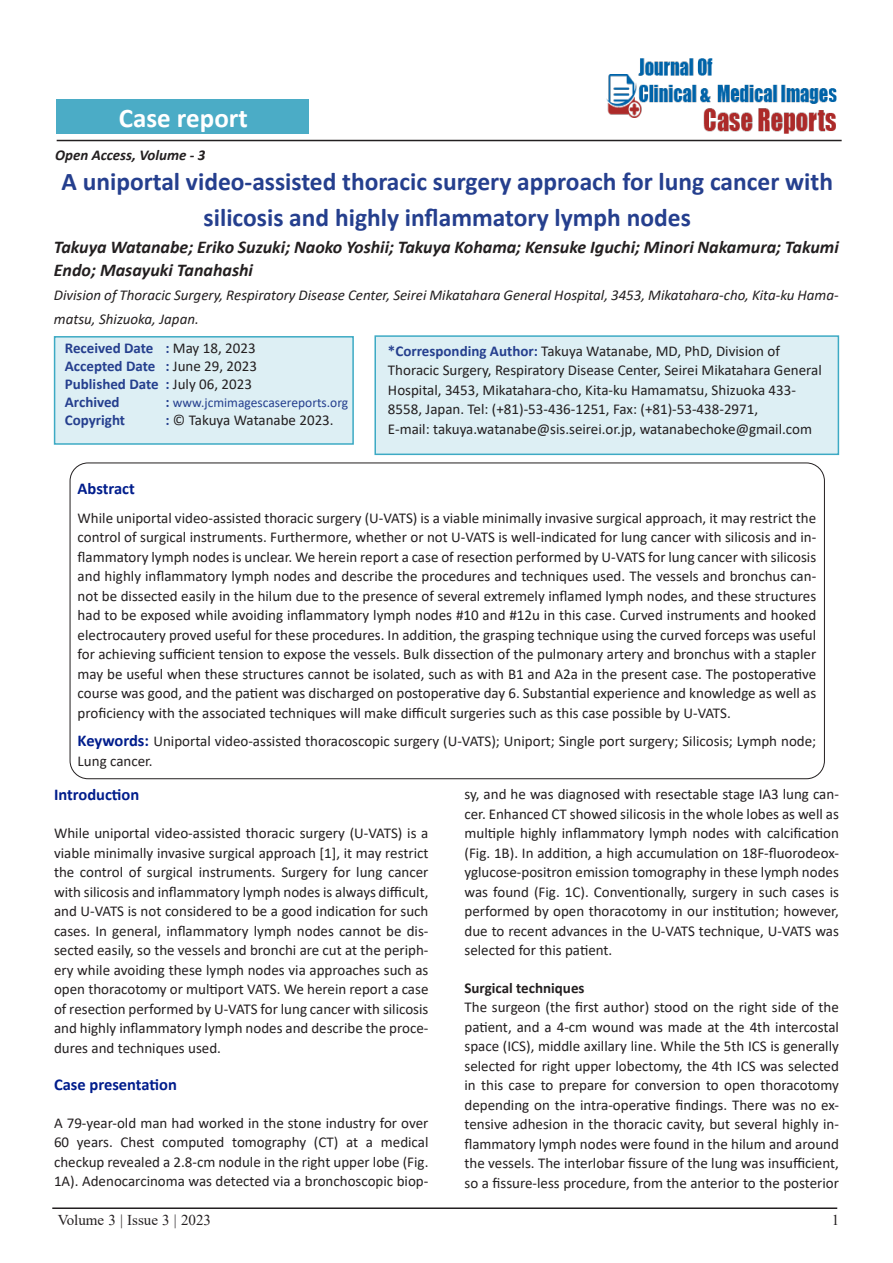
<style>
.page{position:relative;width:893px;height:1263px;background:#fff}
.page>*{position:absolute;margin:0;border:0;box-sizing:border-box;transform-origin:0 0}
.t1{font:700 27px "Calibri";color:#fff}
.Tittle{font:700 25.5px/36px "Calibri";color:#253f8e;text-align:center}
.Paragraph_Style_1{font:italic 700 18px/22.5px "Calibri";color:#231f20}
.side_heading_new{font:700 16.5px "Calibri";color:#001d8c}
.Paragraph_Style_1-2{font:15px/19.5px "Calibri";color:#231f20;text-align:justify}
.Paragraph_Style_1-3{font:italic 15px/24px "Calibri";color:#231f20}
.Paragraph_Style_1-4{font:700 15px/18px "Calibri";color:#253f8e}
.t2{font:15px "Times New Roman";color:#231f20}
.t3{font:italic 700 15px "Calibri";color:#231f20}
.Paragraph_Style_1-5{font:700 15px "Calibri";color:#231f20}
.Paragraph_Style_1-6{font:13.5px "Calibri";color:#253f8e}
.s1{font-weight:400;color:#231f20}
.s2{font-weight:700;font-size:15px}
.s3{font-weight:700;color:#253f8e}
.s4{font-weight:700;font-size:16.5px;color:#001d8c}
</style>
<div class="page">
<hr style="left:57px;top:140px;width:785px;height:1px;background:#231f20">
<hr style="left:52px;top:1207px;width:785px;height:2px;background:#231f20">
<div style="left:57px;top:100px;width:252px;height:34px;background:#4bacc6"></div>
<div style="left:374px;top:335px;width:465px;height:120px;background:#ddeff4;border:2px solid #3daac4"></div>
<div style="left:54px;top:336px;width:300px;height:109px;background:#ddeff4;border:2px solid #3daac4"></div>
<img style="left:605px;top:58px;width:234px;height:82px">
<p class="t1" style="left:119px;top:99px;width:130px">Case report</p>
<p class="t3" style="left:55px;top:144px;width:152px">Open Access, Volume - 3</p>
<p class="Tittle" style="left:61px;top:163px;width:773px">A uniportal video-assisted thoracic surgery approach for lung cancer with silicosis and highly inflammatory lymph nodes</p>
<p class="Paragraph_Style_1" style="left:54px;top:235px;width:786px">Takuya Watanabe; Eriko Suzuki; Naoko Yoshii; Takuya Kohama; Kensuke Iguchi; Minori Nakamura; Takumi<br>Endo; Masayuki Tanahashi</p>
<p class="Paragraph_Style_1-3" style="left:54px;top:282px;width:786px">Division of Thoracic Surgery, Respiratory Disease Center, Seirei Mikatahara General Hospital, 3453, Mikatahara-cho, Kita-ku Hama&shy;matsu, Shizuoka, Japan.</p>
<p class="Paragraph_Style_1-4" style="left:65px;top:339px;width:194px">Received Date : <span class="s1">May 18, 2023<br></span>Accepted Date : <span class="s1">June 29, 2023<br></span>Published Date : <span class="s1">July 06, 2023<br></span>Archived</p>
<p class="Paragraph_Style_1-6" style="left:165px;top:393px;width:184px"><span class="s2">:</span> www.jcmimagescasereports.org</p>
<p class="Paragraph_Style_1-4" style="left:65px;top:411px;width:62px">Copyright</p>
<p class="Paragraph_Style_1-2" style="left:165px;top:410px;width:170px"><span class="s3">:</span> © Takuya Watanabe 2023.</p>
<p class="Paragraph_Style_1-2" style="left:388px;top:341px;width:435px;text-align:left"><span class="s3">*Corresponding Author:</span> Takuya Watanabe, MD, PhD, Division of Thoracic Surgery, Respiratory Disease Center, Seirei Mikatahara General Hospital, 3453, Mikatahara-cho, Kita-ku Hamamatsu, Shizuoka 433- 8558, Japan. Tel: (+81)-53-436-1251, Fax: (+81)-53-438-2971,</p>
<p class="Paragraph_Style_1-2" style="left:388px;top:419px;width:426px">E-mail: takuya.watanabe@sis.seirei.or.jp, watanabechoke@gmail.com</p>
<p class="side_heading_new" style="left:78px;top:477px;width:59px">Abstract</p>
<p class="Paragraph_Style_1-2" style="left:78px;top:507px;width:740px">While uniportal video-assisted thoracic surgery (U-VATS) is a viable minimally invasive surgical approach, it may restrict the control of surgical instruments. Furthermore, whether or not U-VATS is well-indicated for lung cancer with silicosis and in&shy;flammatory lymph nodes is unclear. We herein report a case of resection performed by U-VATS for lung cancer with silicosis and highly inflammatory lymph nodes and describe the procedures and techniques used. The vessels and bronchus can&shy;not be dissected easily in the hilum due to the presence of several extremely inflamed lymph nodes, and these structures had to be exposed while avoiding inflammatory lymph nodes #10 and #12u in this case. Curved instruments and hooked electrocautery proved useful for these procedures. In addition, the grasping technique using the curved forceps was useful for achieving sufficient tension to expose the vessels. Bulk dissection of the pulmonary artery and bronchus with a stapler may be useful when these structures cannot be isolated, such as with B1 and A2a in the present case. The postoperative course was good, and the patient was discharged on postoperative day 6. Substantial experience and knowledge as well as proficiency with the associated techniques will make difficult surgeries such as this case possible by U-VATS.</p>
<p class="Paragraph_Style_1-2" style="left:78px;top:731px;width:740px"><span class="s4">Keywords:</span> Uniportal video-assisted thoracoscopic surgery (U-VATS); Uniport; Single port surgery; Silicosis; Lymph node;<br>Lung cancer.</p>
<p class="side_heading_new" style="left:54px;top:783px;width:87px">Introduction</p>
<p class="Paragraph_Style_1-2" style="left:54px;top:823px;width:376px">While uniportal video-assisted thoracic surgery (U-VATS) is a viable minimally invasive surgical approach [1], it may restrict the control of surgical instruments. Surgery for lung cancer with silicosis and inflammatory lymph nodes is always difficult, and U-VATS is not considered to be a good indication for such cases. In general, inflammatory lymph nodes cannot be dis&shy;sected easily, so the vessels and bronchi are cut at the periph&shy;ery while avoiding these lymph nodes via approaches such as open thoracotomy or multiport VATS. We herein report a case of resection performed by U-VATS for lung cancer with silicosis and highly inflammatory lymph nodes and describe the proce&shy;dures and techniques used.</p>
<p class="side_heading_new" style="left:54px;top:1073px;width:124px">Case presentation</p>
<p class="Paragraph_Style_1-2" style="left:54px;top:1112px;width:376px">A 79-year-old man had worked in the stone industry for over 60 years. Chest computed tomography (CT) at a medical checkup revealed a 2.8-cm nodule in the right upper lobe (Fig.<br>1A). Adenocarcinoma was detected via a bronchoscopic biop-</p>
<p class="Paragraph_Style_1-2" style="left:464px;top:784px;width:376px">sy, and he was diagnosed with resectable stage IA3 lung can&shy;cer. Enhanced CT showed silicosis in the whole lobes as well as multiple highly inflammatory lymph nodes with calcification (Fig. 1B). In addition, a high accumulation on 18F-fluorodeox&shy;yglucose-positron emission tomography in these lymph nodes was found (Fig. 1C). Conventionally, surgery in such cases is performed by open thoracotomy in our institution; however, due to recent advances in the U-VATS technique, U-VATS was selected for this patient.</p>
<p class="Paragraph_Style_1-5" style="left:464px;top:977px;width:122px">Surgical techniques</p>
<p class="Paragraph_Style_1-2" style="left:464px;top:997px;width:376px">The surgeon (the first author) stood on the right side of the patient, and a 4-cm wound was made at the 4th intercostal space (ICS), middle axillary line. While the 5th ICS is generally selected for right upper lobectomy, the 4th ICS was selected in this case to prepare for conversion to open thoracotomy depending on the intra-operative findings. There was no ex&shy;tensive adhesion in the thoracic cavity, but several highly in&shy;flammatory lymph nodes were found in the hilum and around the vessels. The interlobar fissure of the lung was insufficient, so a fissure-less procedure, from the anterior to the posterior</p>
<p class="t2" style="left:58px;top:1210px;width:155px">Volume 3 | Issue 3 | 2023</p>
<p class="t2" style="left:832px;top:1210px;width:9px">1</p>
</div>
